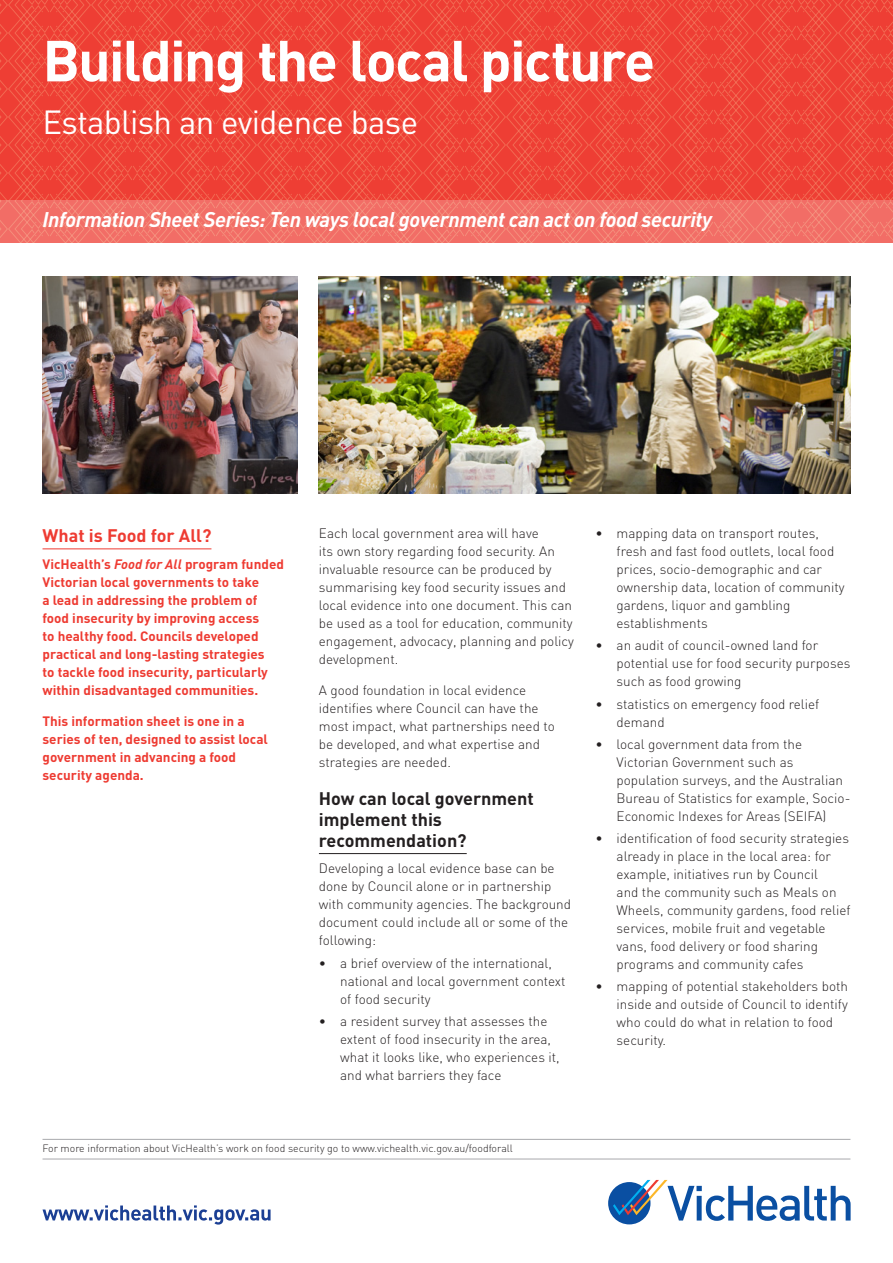
<style>
.page{position:relative;width:893px;height:1263px;background:#fff}
.page>*{position:absolute;margin:0;border:0;box-sizing:border-box;transform-origin:0 0}
.t1{font:700 57px "DIN";letter-spacing:-.03em;color:#fff}
.t2{font:33px "DIN";letter-spacing:-.02em;color:#fff}
.t3{font:italic 700 21px "DIN";letter-spacing:-.02em;color:#fff}
.t4{font:700 18px/21px "DIN";color:#231f20}
.t5{font:700 18px "DIN";color:#ee3b32}
.t6{font:300 13.5px/18px "DIN";color:#231f20}
.t7{font:700 13.5px/18px "DIN";color:#ee3b32}
.t8{font:300 10.5px "DIN";color:#231f20}
.s1{font-style:italic}
</style>
<div class="page">
<svg style="left:0;top:0;width:893px;height:200px;background:#ee4639"></svg>
<svg style="left:0;top:200px;width:893px;height:42px;background:#f2736a"></svg>
<svg style="left:43px;top:1205px;width:228px;height:19px"></svg>
<div style="left:608px;top:1182px;width:42px;height:42px;background:#0a4fa2;border-radius:50%"></div>
<svg style="left:613px;top:1180px;width:238px;height:41px"></svg>
<hr style="left:319px;top:853px;width:148px;height:1px;background:#231f20">
<hr style="left:43px;top:1139px;width:807px;height:1px;background:#a8a9ad">
<hr style="left:43px;top:1159px;width:807px;height:1px;background:#a8a9ad">
<hr style="left:43px;top:549px;width:168px;height:1px;background:#ee3b32">
<img style="left:43px;top:276px;width:255px;height:217px">
<img style="left:319px;top:276px;width:531px;height:217px">
<h1 class="t1" style="left:43px;top:24px;width:614px">Building the local picture</h1>
<h2 class="t2" style="left:43px;top:102px;width:377px">Establish an evidence base</h2>
<h3 class="t3" style="left:43px;top:206px;width:671px">Information Sheet Series: Ten ways local government can act on food security</h3>
<h3 class="t5" style="left:43px;top:524px;width:170px">What is Food for All?</h3>
<p class="t7" style="left:43px;top:554px;width:243px">VicHealth’s <span class="s1">Food for All</span> program funded Victorian local governments to take<br>a lead in addressing the problem of food insecurity by improving access<br>to healthy food. Councils developed practical and long-lasting strategies<br>to tackle food insecurity, particularly within disadvantaged communities.</p>
<p class="t7" style="left:43px;top:711px;width:227px">This information sheet is one in a series of ten, designed to assist local government in advancing a food security agenda.</p>
<p class="t6" style="left:319px;top:524px;width:257px">Each local government area will have<br>its own story regarding food security. An invaluable resource can be produced by summarising key food security issues and local evidence into one document. This can be used as a tool for education, community engagement, advocacy, planning and policy development.</p>
<p class="t6" style="left:319px;top:681px;width:237px">A good foundation in local evidence identifies where Council can have the most impact, what partnerships need to be developed, and what expertise and strategies are needed.</p>
<h3 class="t4" style="left:319px;top:787px;width:216px">How can local government implement this recommendation?</h3>
<p class="t6" style="left:319px;top:859px;width:254px">Developing a local evidence base can be done by Council alone or in partnership with community agencies. The background document could include all or some of the following:</p>
<p class="t6" style="left:340px;top:954px;width:227px;text-indent:-21px">• a brief overview of the international, national and local government context of food security</p>
<p class="t6" style="left:340px;top:1012px;width:221px;text-indent:-21px">• a resident survey that assesses the extent of food insecurity in the area, what it looks like, who experiences it, and what barriers they face</p>
<p class="t6" style="left:617px;top:524px;width:230px;text-indent:-21px">• mapping data on transport routes, fresh and fast food outlets, local food prices, socio-demographic and car ownership data, location of community gardens, liquor and gambling establishments</p>
<p class="t6" style="left:617px;top:636px;width:235px;text-indent:-21px">• an audit of council-owned land for potential use for food security purposes such as food growing</p>
<p class="t6" style="left:617px;top:695px;width:204px;text-indent:-21px">• statistics on emergency food relief demand</p>
<p class="t6" style="left:617px;top:735px;width:235px;text-indent:-21px">• local government data from the Victorian Government such as population surveys, and the Australian Bureau of Statistics for example, Socio-Economic Indexes for Areas (SEIFA)</p>
<p class="t6" style="left:617px;top:829px;width:235px;text-indent:-21px">• identification of food security strategies already in place in the local area: for example, initiatives run by Council<br>and the community such as Meals on Wheels, community gardens, food relief services, mobile fruit and vegetable vans, food delivery or food sharing programs and community cafes</p>
<p class="t6" style="left:617px;top:977px;width:233px;text-indent:-21px">• mapping of potential stakeholders both inside and outside of Council to identify who could do what in relation to food security.</p>
<p class="t8" style="left:43px;top:1142px;width:472px">For more information about VicHealth’s work on food security go to www.vichealth.vic.gov.au/foodforall</p>
</div>
